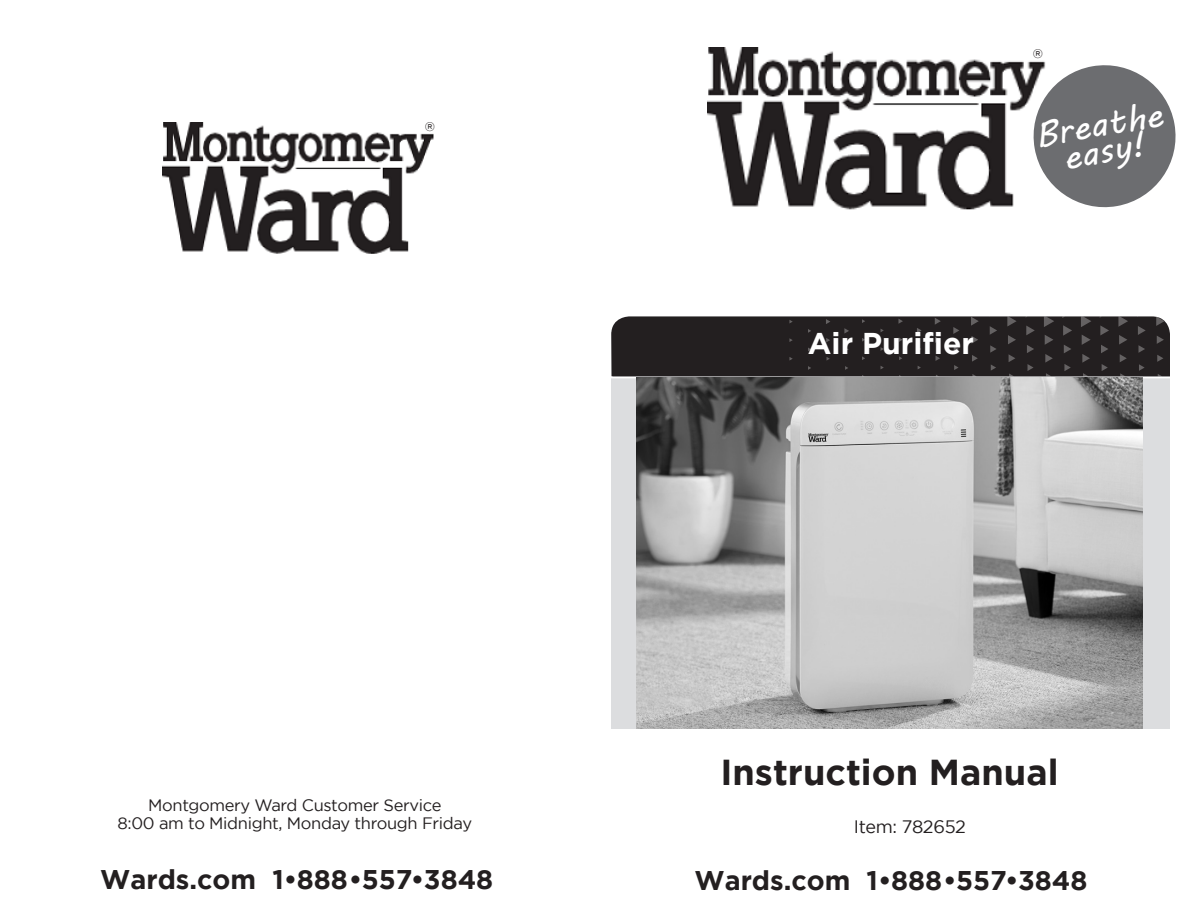
<style>
.page{position:relative;width:1188px;height:918px;background:#fff}
.page>*{position:absolute;margin:0;border:0;box-sizing:border-box;transform-origin:0 0}
.t1{font:700 36px "Gotham";color:#231f20}
.t2{font:36px/27px "MV Boli";color:#fff;text-align:center}
.t3{font:700 30px "Gotham";color:#fff}
.t4{font:700 27px "Gotham";color:#231f20}
.t5{font:18px "Gotham";letter-spacing:-.02em;color:#231f20}
.t6{font:16.5px "Gotham";letter-spacing:-.02em;color:#231f20}
.t7{font:12.3px "Gotham";color:#231f20}
</style>
<div class="page">
<img style="left:708px;top:47px;width:320px;height:163px">
<div style="left:611px;top:332px;width:559px;height:397px;background:#dcdddf"></div>
<svg style="left:1028px;top:61px;width:148px;height:147px"></svg>
<svg style="left:611px;top:316px;width:559px;height:63px"></svg>
<img style="left:162px;top:122px;width:272px;height:132px">
<img style="left:637px;top:377px;width:506px;height:352px">
<p class="t7" style="left:425px;top:120px;width:12px">®</p>
<p class="t6" style="left:148px;top:796px;width:295px">Montgomery Ward Customer Service</p>
<p class="t6" style="left:118px;top:814px;width:356px">8:00 am to Midnight, Monday through Friday</p>
<p class="t4" style="left:100px;top:864px;width:395px">Wards.com 1•888•557•3848</p>
<p class="t7" style="left:1033px;top:47px;width:12px">®</p>
<p class="t2" style="left:1033px;top:122px;width:130px;rotate:-10deg">Breathe easy!</p>
<p class="t3" style="left:808px;top:326px;width:168px">Air Purifier</p>
<p class="t1" style="left:720px;top:751px;width:340px">Instruction Manual</p>
<p class="t5" style="left:854px;top:816px;width:113px">Item: 782652</p>
<p class="t4" style="left:694px;top:865px;width:395px">Wards.com 1•888•557•3848</p>
</div>
